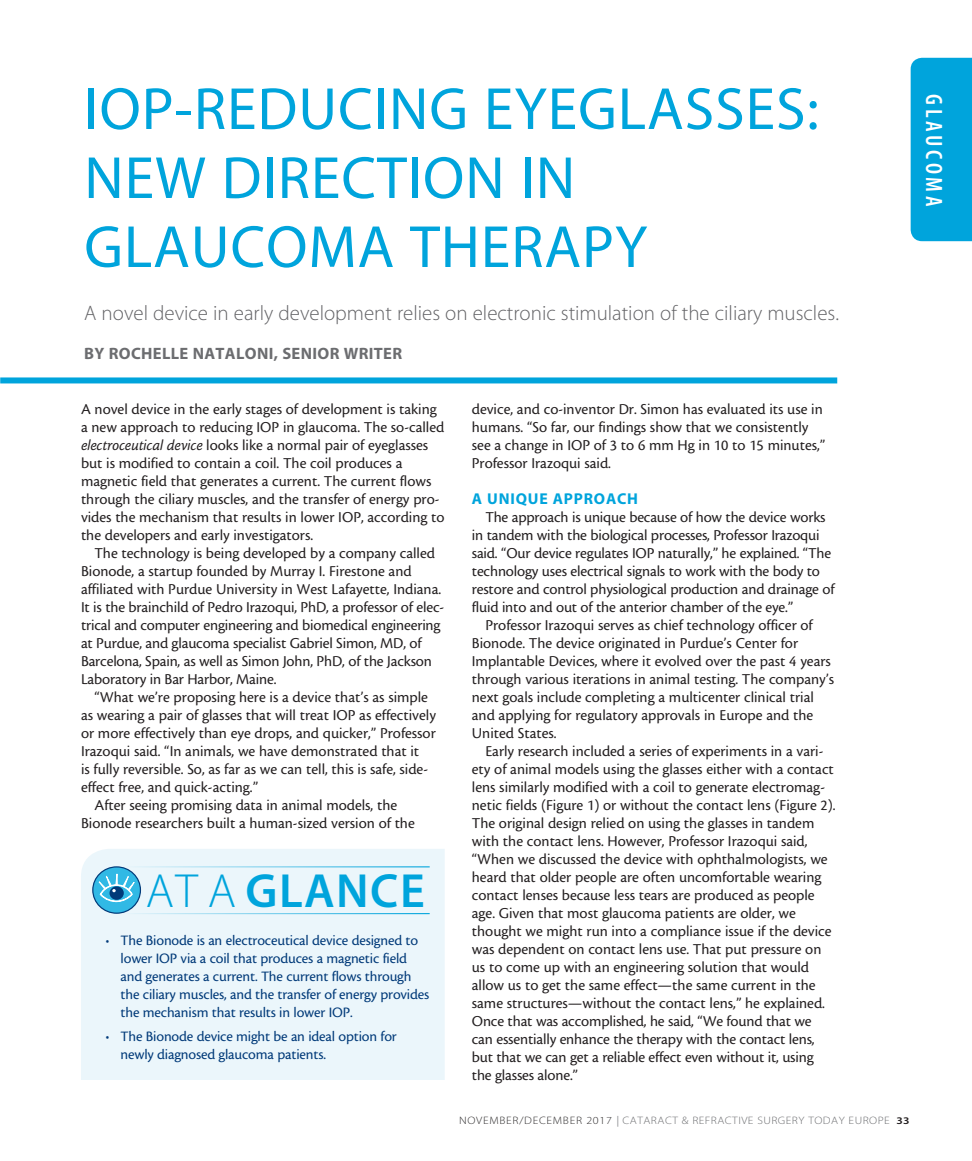
<style>
.page{position:relative;width:972px;height:1161px;background:#fff}
.page>*{position:absolute;margin:0;border:0;box-sizing:border-box;transform-origin:0 0}
.headline{font:60px/69px "Myriad MM 400 600";letter-spacing:.015em;color:#00a4dc}
.headline-2{font:48.15px "Myriad MM 565 600";letter-spacing:.03em;color:#00a4dc}
.t1{font:23.7px "Myriad MM 565 300";letter-spacing:.15em;color:#fff}
.deck{font:21px "Myriad MM 215 600";color:#636366}
.author{font:16.5px "Myriad MM 700 600";letter-spacing:.02em;color:#6c6d70}
.body{font:15.75px/18px "Cronos MM 408 10";color:#231f20}
.body_first{font:15.75px/18px "Cronos MM 408 10";color:#231f20}
.subhead{font:15.75px "Myriad MM 700 600";letter-spacing:.05em;color:#00a4dc}
.t2{font:15px/18px "Cronos MM 408 10";letter-spacing:-.01em;color:#013a79}
.t3{font:10.8px "Myriad MM 215 600";letter-spacing:.04em;color:#6c6d70;scale:1.11 1}
.s1{font-family:"Cronos MM It 408 10"}
.s2{font-family:"Myriad MM 215 600"}
.s3{color:#312f30}
.s4{font-family:"Myriad MM 400 600";color:#939598}
.s5{font-family:"Myriad MM 565 600";font-size:10.2px;color:#231f20}
</style>
<div class="page">
<div style="left:911px;top:58px;width:61px;height:183px;background:#00a4dc"></div>
<div style="left:0;top:377px;width:837px;height:6px;background:#00a4dc"></div>
<div style="left:81px;top:849px;width:364px;height:231px;background:#ebf6fb"></div>
<hr style="left:120px;top:866px;width:310px;height:1px;background:#00a4dc">
<hr style="left:120px;top:913px;width:310px;height:1px;background:#00a4dc">
<div style="left:93px;top:867px;width:47px;height:46px;background:#31b9e5;border-radius:50%"></div>
<div style="left:92px;top:866px;width:49px;height:48px;border:1px solid #013a79;border-radius:50%"></div>
<svg style="left:95px;top:868px;width:42px;height:34px"></svg>
<p class="headline" style="left:84px;top:77px;width:736px">IOP-REDUCING EYEGLASSES:<br>NEW DIRECTION IN<br>GLAUCOMA THERAPY</p>
<p class="deck" style="left:84px;top:303px;width:756px">A novel device in early development relies on electronic stimulation of the ciliary muscles.</p>
<p class="author" style="left:84px;top:346px;width:319px">BY ROCHELLE NATALONI, SENIOR WRITER</p>
<p class="body_first" style="left:81px;top:400px;width:365px">A novel device in the early stages of development is taking a new approach to reducing IOP in glaucoma. The so-called <span class="s1">electroceutical device</span> looks like a normal pair of eyeglasses but is modified to contain a coil. The coil produces a magnetic field that generates a current. The current flows through the ciliary muscles, and the transfer of energy pro&shy;vides the mechanism that results in lower IOP, according to the developers and early investigators.</p>
<p class="body" style="left:81px;top:544px;width:365px;text-indent:14px">The technology is being developed by a company called Bionode, a startup founded by Murray I. Firestone and affiliated with Purdue University in West Lafayette, Indiana.<br>It is the brainchild of Pedro Irazoqui, PhD, a professor of elec&shy;trical and computer engineering and biomedical engineering at Purdue, and glaucoma specialist Gabriel Simon, MD, of Barcelona, Spain, as well as Simon John, PhD, of the Jackson Laboratory in Bar Harbor, Maine.</p>
<p class="body" style="left:81px;top:688px;width:357px;text-indent:14px">“What we’re proposing here is a device that’s as simple as wearing a pair of glasses that will treat IOP as effectively or more effectively than eye drops, and quicker,” Professor Irazoqui said. “In animals, we have demonstrated that it<br>is fully reversible. So, as far as we can tell, this is safe, side&shy;effect free, and quick-acting.”</p>
<p class="body" style="left:81px;top:796px;width:335px;text-align:center">After seeing promising data in animal models, the<br>Bionode researchers built a human-sized version of the</p>
<p class="headline-2" style="left:146px;top:867px;width:280px"><span class="s2">AT A</span> GLANCE</p>
<p class="t2" style="left:121px;top:931px;width:310px;text-indent:-15px">• The Bionode is an electroceutical device designed to lower IOP via a coil that produces a magnetic field and generates a current. The current flows through the ciliary muscles, and the transfer of energy provides the mechanism that results in lower IOP.</p>
<p class="t2" style="left:121px;top:1028px;width:278px;text-indent:-15px">• The Bionode device might be an ideal option for newly diagnosed glaucoma patients.</p>
<p class="body" style="left:472px;top:400px;width:355px">device, and co-inventor Dr. Simon has evaluated its use in humans. “So far, our findings show that we consistently see a change in IOP of 3 to 6 mm Hg in 10 to 15 minutes,” Professor Irazoqui said.</p>
<p class="subhead" style="left:472px;top:491px;width:168px">A UNIQUE APPROACH</p>
<p class="body" style="left:472px;top:508px;width:364px;text-indent:14px">The approach is unique because of how the device works in tandem with the biological processes, Professor Irazoqui said. “Our device regulates IOP naturally,” he explained. “The technology uses electrical signals to work with the body to restore and control physiological production and drainage of fluid into and out of the anterior chamber of the eye.”</p>
<p class="body" style="left:472px;top:616px;width:364px;text-indent:14px">Professor Irazoqui serves as chief technology officer of Bionode. The device originated in Purdue’s Center for Implantable Devices, where it evolved over the past 4 years through various iterations in animal testing. The company’s next goals include completing a multicenter clinical trial and applying for regulatory approvals in Europe and the United States.</p>
<p class="body" style="left:472px;top:742px;width:365px;text-indent:14px">Early research included a series of experiments in a vari&shy;ety of animal models using the glasses either with a contact lens similarly modified with a coil to generate electromag&shy;netic fields (Figure 1) or without the contact lens (Figure 2).<br>The original design relied on using the glasses in tandem with the contact lens. However, Professor Irazoqui said, “When we discussed the device with ophthalmologists, we heard that older people are often uncomfortable wearing contact lenses because less tears are produced as people age. Given that most glaucoma patients are older, we thought we might run into a compliance issue if the device was dependent on contact lens use. That put pressure on us to come up with an engineering solution that would allow us to get the same effect—the same current in the same structures—without the contact lens,” he explained.<br>Once that was accomplished, he said, “We found that we can essentially enhance the therapy with the contact lens, but that we can get a reliable effect even without it, using the glasses alone.”</p>
<p class="t3" style="left:459px;top:1115px;width:407px"><span class="s3">NOVEMBER/DECEMBER 2017</span> <span class="s4">|</span> CATARACT &amp; REFRACTIVE SURGERY TODAY EUROPE <span class="s5">33</span></p>
<h3 class="t1" style="left:946px;top:94px;width:113px;rotate:90deg">GLAUCOMA</h3>
</div>
